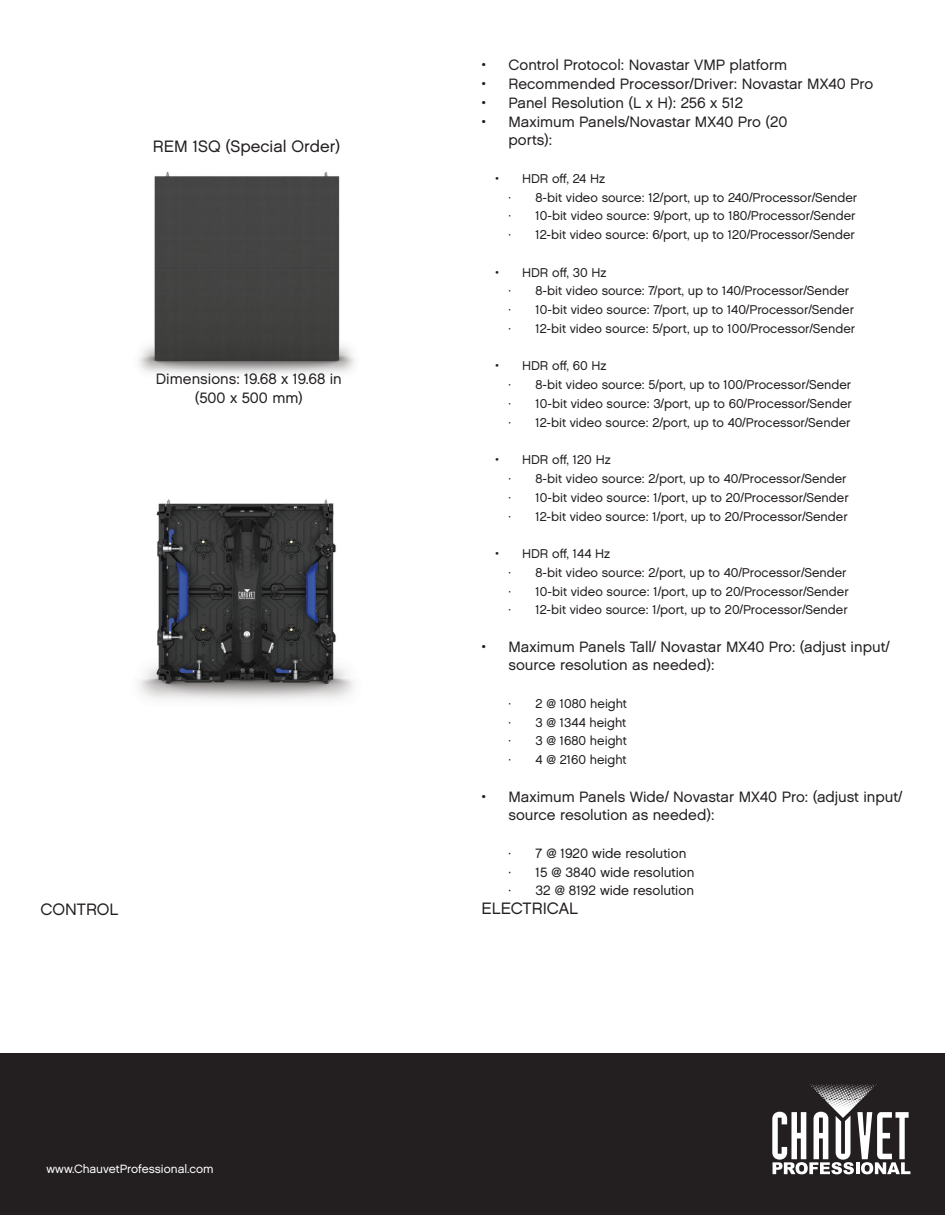
<style>
.page{position:relative;width:945px;height:1215px;background:#fff}
.page>*{position:absolute;margin:0;border:0;box-sizing:border-box;transform-origin:0 0}
.t1{font:16.5px "Chalet London Nineteen Sixty";color:#231f20}
.t2{font:15px/18.8px "Chalet London Nineteen Sixty";color:#231f20}
.t3{font:13.5px "Chalet London Nineteen Sixty";color:#231f20}
.t4{font:12.75px/18.8px "Chalet London Nineteen Sixty";color:#231f20}
.t5{font:12px "Chalet London Nineteen Sixty";color:#fff}
</style>
<div class="page">
<img style="left:138px;top:171px;width:217px;height:203px">
<div style="left:0;top:1053px;width:945px;height:162px;background:#231f20"></div>
<svg style="left:772px;top:1084px;width:138px;height:90px"></svg>
<img style="left:139px;top:499px;width:215px;height:202px">
<p class="t1" style="left:153px;top:136px;width:189px">REM 1SQ (Special Order)</p>
<p class="t2" style="left:156px;top:370px;width:187px;text-align:center">Dimensions: 19.68 x 19.68 in (500 x 500 mm)</p>
<p class="t1" style="left:40px;top:900px;width:80px">CONTROL</p>
<p class="t5" style="left:46px;top:1162px;width:169px">www.ChauvetProfessional.com</p>
<p class="t2" style="left:482px;top:56px;width:307px">• Control Protocol: Novastar VMP platform</p>
<p class="t2" style="left:482px;top:75px;width:393px">• Recommended Processor/Driver: Novastar MX40 Pro</p>
<p class="t2" style="left:482px;top:93px;width:263px">• Panel Resolution (L x H): 256 x 512</p>
<p class="t2" style="left:508px;top:112px;width:281px;text-indent:-27px">• Maximum Panels/Novastar MX40 Pro (20 ports):</p>
<p class="t4" style="left:509px;top:169px;width:98px;text-indent:-14px">• HDR off, 24 Hz ◊</p>
<p class="t4" style="left:536px;top:188px;width:323px">8-bit video source: 12/port, up to 240/Processor/Sender</p>
<p class="t4" style="left:509px;top:207px;width:4px">◊</p>
<p class="t4" style="left:536px;top:207px;width:322px">10-bit video source: 9/port, up to 180/Processor/Sender</p>
<p class="t4" style="left:509px;top:225px;width:4px">◊</p>
<p class="t4" style="left:536px;top:225px;width:321px">12-bit video source: 6/port, up to 120/Processor/Sender</p>
<p class="t4" style="left:509px;top:263px;width:100px;text-indent:-14px">• HDR off, 30 Hz ◊</p>
<p class="t4" style="left:536px;top:282px;width:315px">8-bit video source: 7/port, up to 140/Processor/Sender</p>
<p class="t4" style="left:509px;top:300px;width:4px">◊</p>
<p class="t4" style="left:536px;top:300px;width:320px">10-bit video source: 7/port, up to 140/Processor/Sender</p>
<p class="t4" style="left:509px;top:319px;width:4px">◊</p>
<p class="t4" style="left:536px;top:319px;width:321px">12-bit video source: 5/port, up to 100/Processor/Sender</p>
<p class="t4" style="left:509px;top:357px;width:100px;text-indent:-14px">• HDR off, 60 Hz ◊</p>
<p class="t4" style="left:536px;top:375px;width:317px">8-bit video source: 5/port, up to 100/Processor/Sender</p>
<p class="t4" style="left:509px;top:394px;width:4px">◊</p>
<p class="t4" style="left:536px;top:394px;width:318px">10-bit video source: 3/port, up to 60/Processor/Sender</p>
<p class="t4" style="left:509px;top:413px;width:4px">◊</p>
<p class="t4" style="left:536px;top:413px;width:316px">12-bit video source: 2/port, up to 40/Processor/Sender</p>
<p class="t4" style="left:509px;top:450px;width:104px;text-indent:-14px">• HDR off, 120 Hz ◊</p>
<p class="t4" style="left:536px;top:469px;width:313px">8-bit video source: 2/port, up to 40/Processor/Sender</p>
<p class="t4" style="left:509px;top:488px;width:4px">◊</p>
<p class="t4" style="left:536px;top:488px;width:315px">10-bit video source: 1/port, up to 20/Processor/Sender</p>
<p class="t4" style="left:509px;top:507px;width:4px">◊</p>
<p class="t4" style="left:536px;top:507px;width:314px">12-bit video source: 1/port, up to 20/Processor/Sender</p>
<p class="t4" style="left:509px;top:544px;width:103px;text-indent:-14px">• HDR off, 144 Hz ◊</p>
<p class="t4" style="left:536px;top:563px;width:313px">8-bit video source: 2/port, up to 40/Processor/Sender</p>
<p class="t4" style="left:509px;top:582px;width:4px">◊</p>
<p class="t4" style="left:536px;top:582px;width:315px">10-bit video source: 1/port, up to 20/Processor/Sender</p>
<p class="t4" style="left:509px;top:600px;width:4px">◊</p>
<p class="t4" style="left:536px;top:600px;width:314px">12-bit video source: 1/port, up to 20/Processor/Sender</p>
<p class="t2" style="left:509px;top:637px;width:382px;text-indent:-27px">• Maximum Panels Tall/ Novastar MX40 Pro: (adjust input/ source resolution as needed):</p>
<p class="t4" style="left:509px;top:694px;width:4px">◊</p>
<p class="t4" style="left:536px;top:694px;width:93px">2 @ 1080 height</p>
<p class="t4" style="left:509px;top:713px;width:4px">◊</p>
<p class="t4" style="left:536px;top:713px;width:92px">3 @ 1344 height</p>
<p class="t4" style="left:509px;top:732px;width:4px">◊</p>
<p class="t4" style="left:536px;top:732px;width:93px">3 @ 1680 height</p>
<p class="t4" style="left:509px;top:750px;width:4px">◊</p>
<p class="t4" style="left:536px;top:750px;width:93px">4 @ 2160 height</p>
<p class="t2" style="left:509px;top:787px;width:395px;text-indent:-27px">• Maximum Panels Wide/ Novastar MX40 Pro: (adjust input/ source resolution as needed):</p>
<p class="t3" style="left:509px;top:845px;width:4px">◊</p>
<p class="t3" style="left:536px;top:845px;width:152px">7 @ 1920 wide resolution</p>
<p class="t3" style="left:509px;top:864px;width:4px">◊</p>
<p class="t3" style="left:536px;top:864px;width:161px">15 @ 3840 wide resolution</p>
<p class="t3" style="left:509px;top:883px;width:4px">◊</p>
<p class="t3" style="left:536px;top:883px;width:160px">32 @ 8192 wide resolution</p>
<p class="t1" style="left:482px;top:898px;width:98px">ELECTRICAL</p>
</div>
